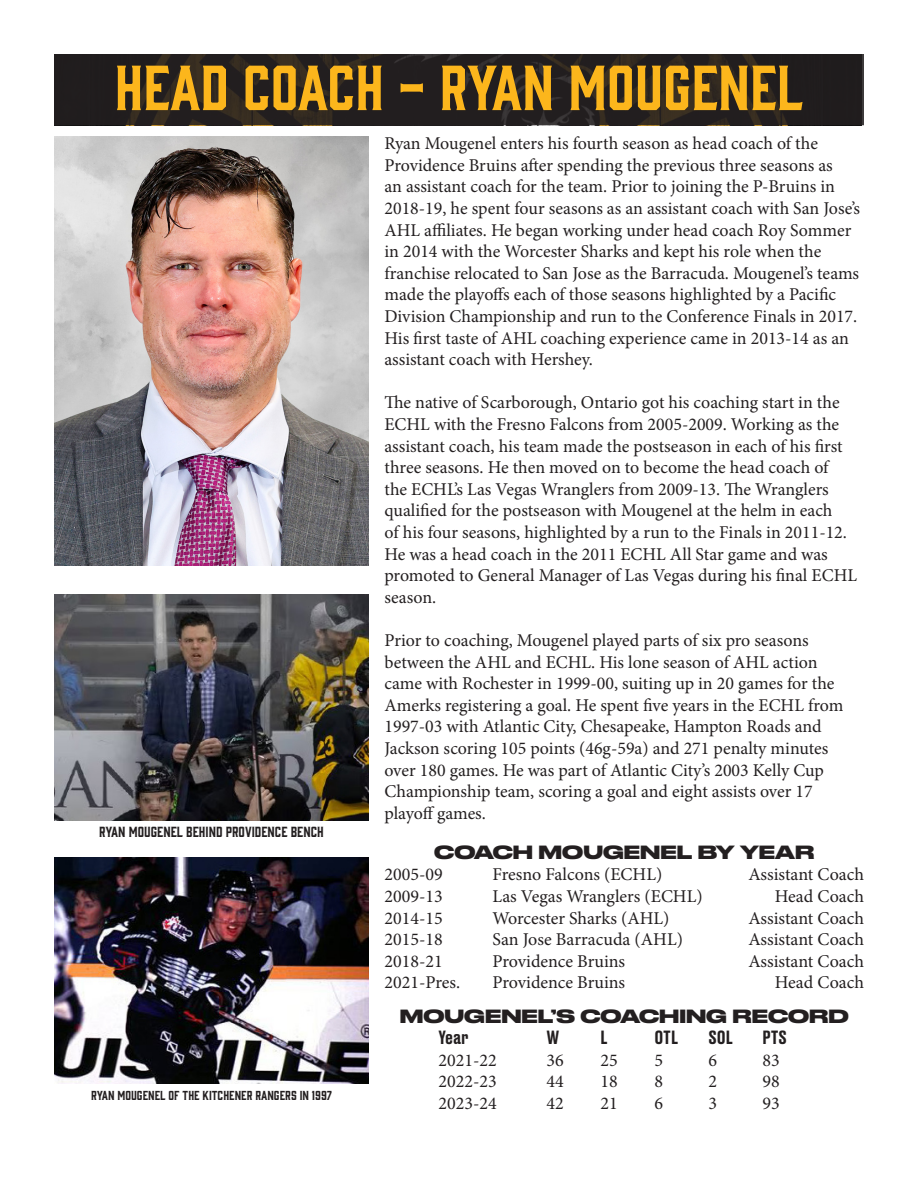
<style>
.page{position:relative;width:918px;height:1188px;background:#fff}
.page>*{position:absolute;margin:0;border:0;box-sizing:border-box;transform-origin:0 0}
.t1{font:58.5px "Gin";color:#fcb61c}
.t2{font:18px/21.6px "Minion Pro";color:#231f20}
.t3{font:700 18px "Druk Wide";color:#231f20}
.t4{font:500 18px "Druk Text";letter-spacing:-.005em;color:#231f20}
.t5{font:13.5px "Gin";color:#231f20}
.t6{font:12px "Gin";color:#231f20}
</style>
<div class="page">
<svg style="left:57px;top:57px;width:804px;height:65px;background:#26211f"></svg>
<div style="left:54px;top:54px;width:810px;height:71px;border:2px solid #231f20"></div>
<img style="left:54px;top:136px;width:315px;height:429px">
<img style="left:54px;top:594px;width:315px;height:227px">
<img style="left:54px;top:857px;width:315px;height:227px">
<p class="t1" style="left:115px;top:47px;width:690px">HEAD COACH - RYAN MOUGENEL</p>
<p class="t5" style="left:99px;top:822px;width:226px">RYAN MOUGENEL BEHIND PROVIDENCE BENCH</p>
<p class="t6" style="left:91px;top:1087px;width:242px">RYAN MOUGENEL OF THE KITCHENER RANGERS IN 1997</p>
<p class="t2" style="left:384px;top:133px;width:477px">Ryan Mougenel enters his fourth season as head coach of the Providence Bruins after spending the previous three seasons as<br>an assistant coach for the team. Prior to joining the P-Bruins in 2018-19, he spent four seasons as an assistant coach with San Jose’s AHL affiliates. He began working under head coach Roy Sommer in 2014 with the Worcester Sharks and kept his role when the franchise relocated to San Jose as the Barracuda. Mougenel’s teams made the playoffs each of those seasons highlighted by a Pacific Division Championship and run to the Conference Finals in 2017.<br>His first taste of AHL coaching experience came in 2013-14 as an assistant coach with Hershey.</p>
<p class="t2" style="left:384px;top:392px;width:474px">The native of Scarborough, Ontario got his coaching start in the ECHL with the Fresno Falcons from 2005-2009. Working as the assistant coach, his team made the postseason in each of his first three seasons. He then moved on to become the head coach of<br>the ECHL’s Las Vegas Wranglers from 2009-13. The Wranglers qualified for the postseason with Mougenel at the helm in each<br>of his four seasons, highlighted by a run to the Finals in 2011-12.<br>He was a head coach in the 2011 ECHL All Star game and was promoted to General Manager of Las Vegas during his final ECHL season.</p>
<p class="t2" style="left:384px;top:629px;width:461px">Prior to coaching, Mougenel played parts of six pro seasons between the AHL and ECHL. His lone season of AHL action came with Rochester in 1999-00, suiting up in 20 games for the Amerks registering a goal. He spent five years in the ECHL from 1997-03 with Atlantic City, Chesapeake, Hampton Roads and Jackson scoring 105 points (46g-59a) and 271 penalty minutes over 180 games. He was part of Atlantic City’s 2003 Kelly Cup Championship team, scoring a goal and eight assists over 17 playoff games.</p>
<p class="t3" style="left:434px;top:837px;width:381px">COACH MOUGENEL BY YEAR</p>
<p class="t2" style="left:384px;top:864px;width:60px">2005-09</p>
<p class="t2" style="left:492px;top:864px;width:171px">Fresno Falcons (ECHL)</p>
<p class="t2" style="left:748px;top:864px;width:117px">Assistant Coach</p>
<p class="t2" style="left:384px;top:886px;width:60px">2009-13</p>
<p class="t2" style="left:492px;top:886px;width:212px">Las Vegas Wranglers (ECHL)</p>
<p class="t2" style="left:775px;top:886px;width:91px">Head Coach</p>
<p class="t2" style="left:384px;top:907px;width:60px">2014-15</p>
<p class="t2" style="left:492px;top:907px;width:179px">Worcester Sharks (AHL)</p>
<p class="t2" style="left:748px;top:907px;width:117px">Assistant Coach</p>
<p class="t2" style="left:384px;top:929px;width:60px">2015-18</p>
<p class="t2" style="left:492px;top:929px;width:192px">San Jose Barracuda (AHL)</p>
<p class="t2" style="left:748px;top:929px;width:117px">Assistant Coach</p>
<p class="t2" style="left:384px;top:950px;width:60px">2018-21</p>
<p class="t2" style="left:492px;top:950px;width:134px">Providence Bruins</p>
<p class="t2" style="left:748px;top:950px;width:117px">Assistant Coach</p>
<p class="t2" style="left:384px;top:972px;width:77px">2021-Pres.</p>
<p class="t2" style="left:492px;top:972px;width:134px">Providence Bruins</p>
<p class="t2" style="left:775px;top:972px;width:91px">Head Coach</p>
<p class="t3" style="left:400px;top:1001px;width:450px">MOUGENEL’S COACHING RECORD</p>
<p class="t4" style="left:438px;top:1024px;width:32px">Year</p>
<p class="t4" style="left:546px;top:1024px;width:14px">W</p>
<p class="t4" style="left:600px;top:1024px;width:9px">L</p>
<p class="t4" style="left:654px;top:1024px;width:25px">OTL</p>
<p class="t4" style="left:708px;top:1024px;width:26px">SOL</p>
<p class="t4" style="left:762px;top:1024px;width:26px">PTS</p>
<p class="t2" style="left:438px;top:1049px;width:60px">2021-22</p>
<p class="t2" style="left:546px;top:1049px;width:19px">36</p>
<p class="t2" style="left:600px;top:1049px;width:19px">25</p>
<p class="t2" style="left:654px;top:1049px;width:10px">5</p>
<p class="t2" style="left:708px;top:1049px;width:10px">6</p>
<p class="t2" style="left:762px;top:1049px;width:19px">83</p>
<p class="t2" style="left:438px;top:1071px;width:60px">2022-23</p>
<p class="t2" style="left:546px;top:1071px;width:19px">44</p>
<p class="t2" style="left:600px;top:1071px;width:19px">18</p>
<p class="t2" style="left:654px;top:1071px;width:10px">8</p>
<p class="t2" style="left:708px;top:1071px;width:10px">2</p>
<p class="t2" style="left:762px;top:1071px;width:19px">98</p>
<p class="t2" style="left:438px;top:1093px;width:60px">2023-24</p>
<p class="t2" style="left:546px;top:1093px;width:19px">42</p>
<p class="t2" style="left:600px;top:1093px;width:19px">21</p>
<p class="t2" style="left:654px;top:1093px;width:10px">6</p>
<p class="t2" style="left:708px;top:1093px;width:10px">3</p>
<p class="t2" style="left:762px;top:1093px;width:19px">93</p>
</div>
